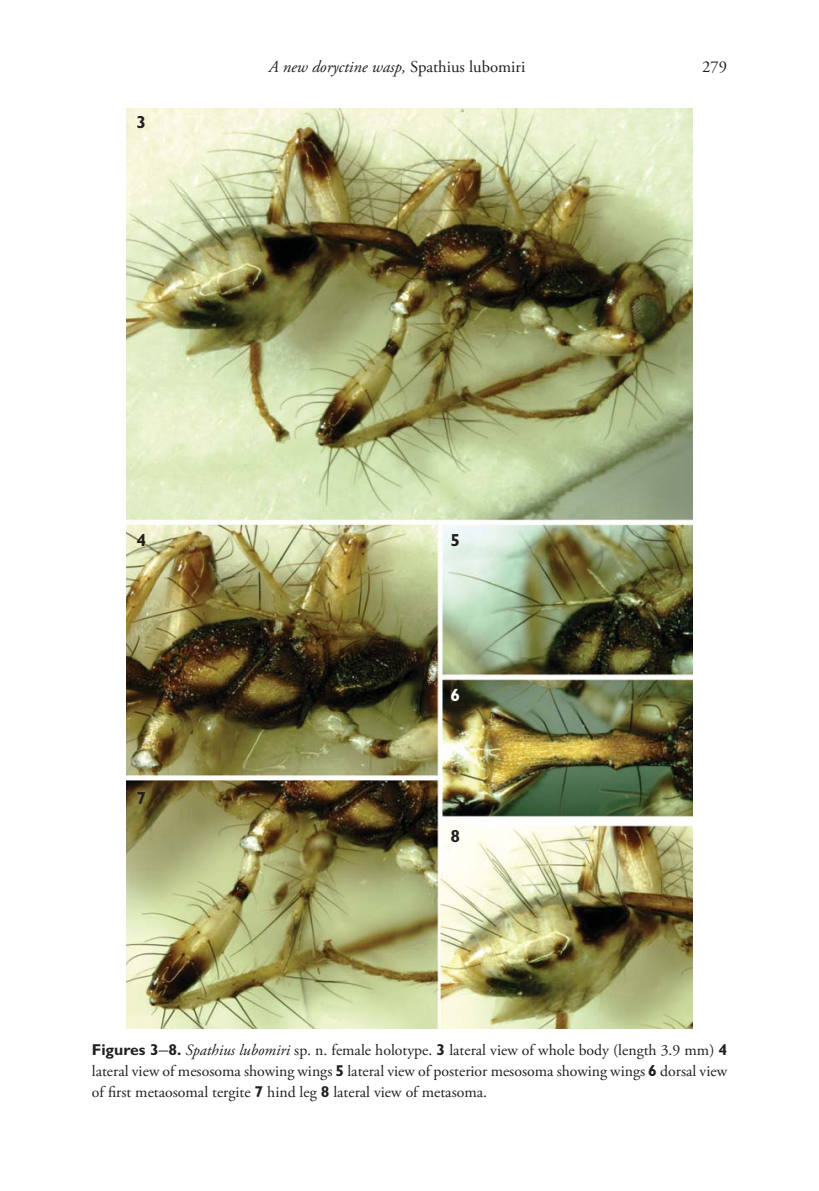
<style>
.page{position:relative;width:819px;height:1191px;background:#fff}
.page>*{position:absolute;margin:0;border:0;box-sizing:border-box;transform-origin:0 0}
.t1{font:700 17.5px "Gill Sans";color:#231f20}
.t2{font:700 17.5px "Gill Sans";color:#fff}
.t3{font:italic 16.62px "Adobe Garamond Pro";color:#231f20}
.t4{font:16.62px "Adobe Garamond Pro";color:#231f20}
.t5{font:15.75px/21px "Adobe Garamond Pro";color:#231f20;text-align:justify}
.s1{font-style:normal}
.s2{font-family:"Gill Sans";font-weight:700}
.s3{font-size:19.25px}
.s4{font-style:italic}
</style>
<div class="page">
<img style="left:126px;top:108px;width:566px;height:920px">
<p class="t1" style="left:136px;top:116px;width:11px">3</p>
<p class="t3" style="left:269px;top:58px;width:258px">A new doryctine wasp, <span class="s1">Spathius lubomiri</span></p>
<p class="t4" style="left:702px;top:58px;width:26px">279</p>
<p class="t1" style="left:136px;top:533px;width:11px">4</p>
<p class="t1" style="left:450px;top:533px;width:11px">5</p>
<p class="t1" style="left:136px;top:791px;width:11px">7</p>
<p class="t2" style="left:450px;top:689px;width:11px">6</p>
<p class="t1" style="left:450px;top:830px;width:11px">8</p>
<p class="t5" style="left:92px;top:1039px;width:636px"><span class="s2">Figures 3</span><span class="s3">–</span><span class="s2">8.</span> <span class="s4">Spathius lubomiri</span> sp. n. female holotype. <span class="s2">3</span> lateral view of whole body (length 3.9 mm) <span class="s2">4 </span>lateral view of mesosoma showing wings <span class="s2">5</span> lateral view of posterior mesosoma showing wings <span class="s2">6</span> dorsal view of first metaosomal tergite <span class="s2">7</span> hind leg <span class="s2">8</span> lateral view of metasoma.</p>
</div>
